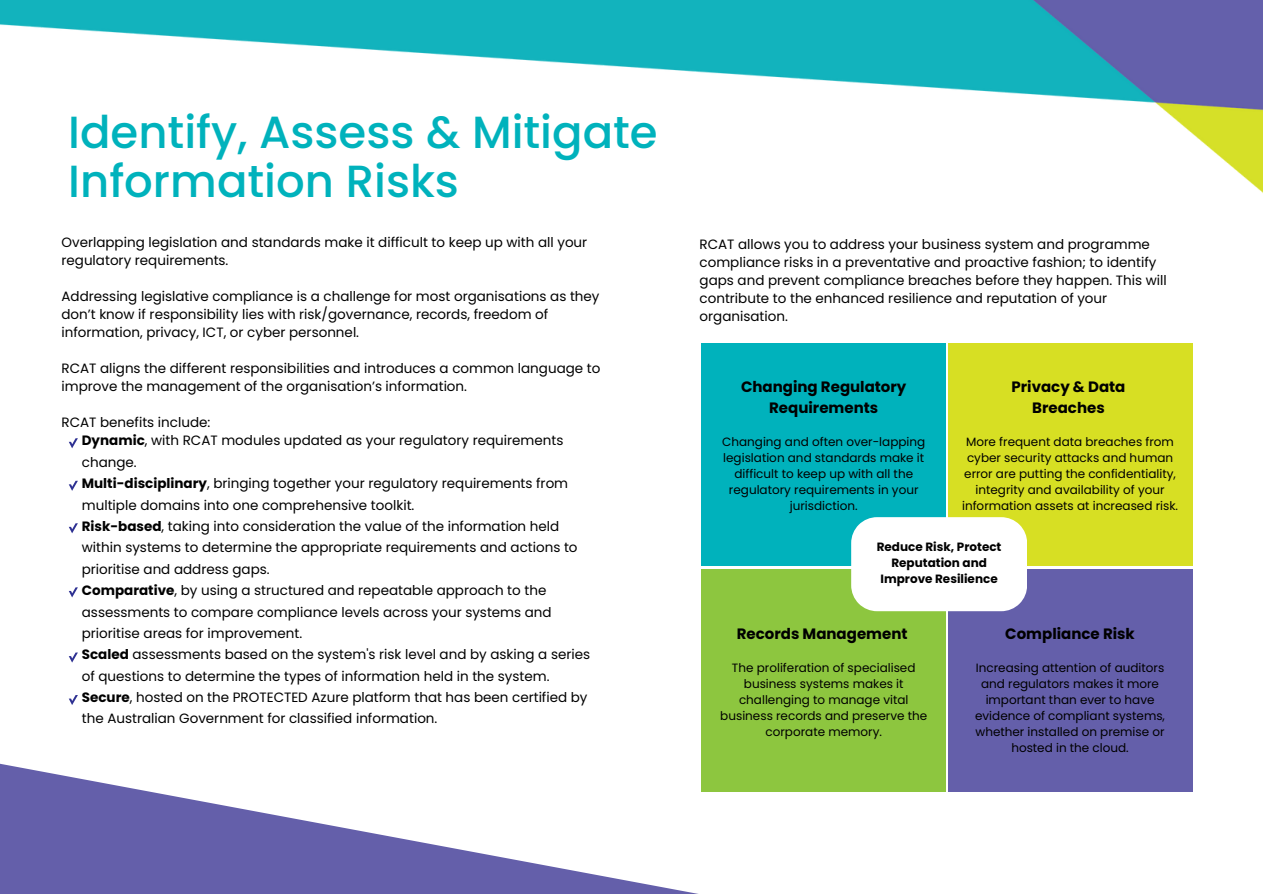
<style>
.page{position:relative;width:1263px;height:894px;background:#fff}
.page>*{position:absolute;margin:0;border:0;box-sizing:border-box;transform-origin:0 0}
.t1{font:500 45px/49.5px "Poppins";color:#00b2bc}
.t2{font:700 15px/21px "Poppins";color:#000;text-align:center}
.t3{font:13.5px/18px "Poppins";color:#000}
.t4{font:12px/16px "Poppins";color:#000;text-align:center}
.t5{font:700 12px/16px "Poppins";color:#000;text-align:center}
.s1{font-weight:700}
</style>
<div class="page">
<svg style="left:0;top:760px;width:798px;height:133px"></svg>
<div style="left:702px;top:343px;width:244px;height:222px;background:#00b2bc"></div>
<div style="left:702px;top:569px;width:244px;height:222px;background:#8dc63f"></div>
<div style="left:948px;top:343px;width:244px;height:222px;background:#d7df23"></div>
<div style="left:948px;top:569px;width:244px;height:222px;background:#645faa"></div>
<div style="left:851px;top:517px;width:176px;height:94px;background:#fff"></div>
<svg style="left:69px;top:438px;width:9px;height:10px"></svg>
<svg style="left:69px;top:523px;width:9px;height:10px"></svg>
<svg style="left:69px;top:480px;width:9px;height:10px"></svg>
<svg style="left:69px;top:587px;width:9px;height:10px"></svg>
<svg style="left:69px;top:652px;width:9px;height:10px"></svg>
<svg style="left:69px;top:695px;width:9px;height:10px"></svg>
<img style="left:0;top:0;width:1263px;height:193px">
<p class="t1" style="left:68px;top:107px;width:591px">Identify, Assess &amp; Mitigate<br>Information Risks</p>
<p class="t3" style="left:61px;top:233px;width:527px">Overlapping legislation and standards make it difficult to keep up with all your regulatory requirements.</p>
<p class="t3" style="left:61px;top:287px;width:540px">Addressing legislative compliance is a challenge for most organisations as they don’t know if responsibility lies with risk/governance, records, freedom of information, privacy, ICT, or cyber personnel.</p>
<p class="t3" style="left:61px;top:359px;width:540px">RCAT aligns the different responsibilities and introduces a common language to improve the management of the organisation’s information.</p>
<p class="t3" style="left:61px;top:413px;width:150px">RCAT benefits include:</p>
<p class="t3" style="left:82px;top:430px;width:483px;line-height:21.3px"><span class="s1">Dynamic</span>, with RCAT modules updated as your regulatory requirements change.</p>
<p class="t3" style="left:82px;top:472px;width:488px;line-height:21.3px"><span class="s1">Multi-disciplinary</span>, bringing together your regulatory requirements from multiple domains into one comprehensive toolkit.</p>
<p class="t3" style="left:82px;top:515px;width:497px;line-height:21.3px"><span class="s1">Risk-based</span>, taking into consideration the value of the information held within systems to determine the appropriate requirements and actions to prioritise and address gaps.</p>
<p class="t3" style="left:82px;top:579px;width:471px;line-height:21.3px"><span class="s1">Comparative</span>, by using a structured and repeatable approach to the assessments to compare compliance levels across your systems and prioritise areas for improvement.</p>
<p class="t3" style="left:82px;top:643px;width:510px;line-height:21.3px"><span class="s1">Scaled</span> assessments based on the system's risk level and by asking a series of questions to determine the types of information held in the system.</p>
<p class="t3" style="left:82px;top:686px;width:507px;line-height:21.3px"><span class="s1">Secure</span>, hosted on the PROTECTED Azure platform that has been certified by the Australian Government for classified information.</p>
<p class="t3" style="left:700px;top:235px;width:469px">RCAT allows you to address your business system and programme compliance risks in a preventative and proactive fashion; to identify gaps and prevent compliance breaches before they happen. This will contribute to the enhanced resilience and reputation of your organisation.</p>
<p class="t2" style="left:741px;top:376px;width:167px">Changing Regulatory<br>Requirements</p>
<p class="t4" style="left:722px;top:434px;width:205px">Changing and often over-lapping legislation and standards make it difficult to keep up with all the regulatory requirements in your jurisdiction.</p>
<p class="t2" style="left:1011px;top:376px;width:115px">Privacy &amp; Data</p>
<p class="t2" style="left:1032px;top:397px;width:74px">Breaches</p>
<p class="t4" style="left:962px;top:434px;width:217px">More frequent data breaches from cyber security attacks and human error are putting the confidentiality, integrity and availability of your information assets at increased risk.</p>
<p class="t5" style="left:877px;top:538px;width:126px">Reduce Risk, Protect<br>Reputation and<br>Improve Resilience</p>
<p class="t2" style="left:737px;top:623px;width:172px">Records Management</p>
<p class="t4" style="left:720px;top:660px;width:208px">The proliferation of specialised business systems makes it challenging to manage vital business records and preserve the corporate memory.</p>
<p class="t2" style="left:1005px;top:623px;width:131px">Compliance Risk</p>
<p class="t4" style="left:975px;top:660px;width:191px">Increasing attention of auditors and regulators makes it more important than ever to have evidence of compliant systems, whether installed on premise or hosted in the cloud.</p>
</div>
